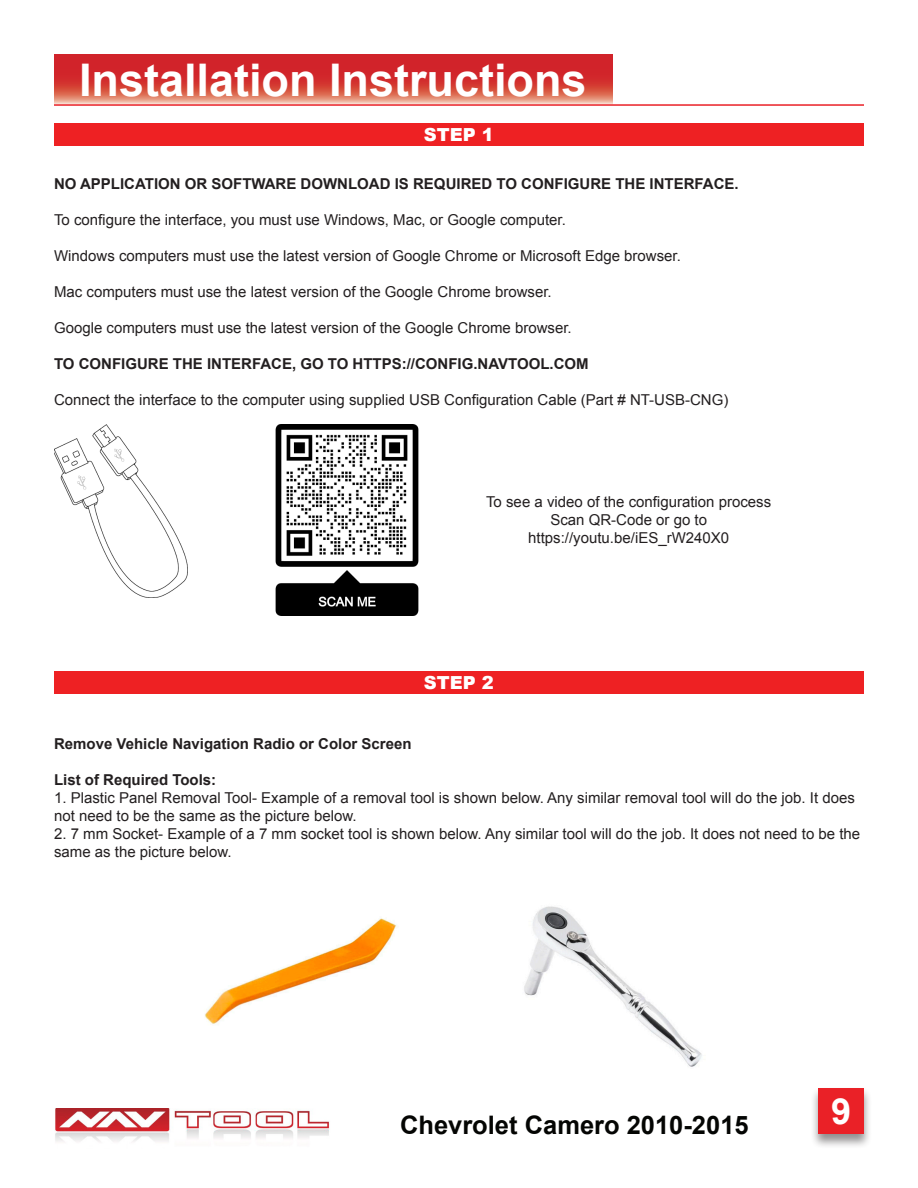
<style>
.page{position:relative;width:918px;height:1188px;background:#fff}
.page>*{position:absolute;margin:0;border:0;box-sizing:border-box;transform-origin:0 0}
.t1{font:700 45px "Arial";color:#fff}
.t2{font:700 36px "Arial";color:#fff}
.t3{font:700 25.5px "Arial";color:#040503}
.t4{font:900 18px "Arial";color:#fff}
.Paragraph_Style_1{font:15px/18px "Arial";color:#231f20}
.Paragraph_Style_1-2{font:700 15px "Arial";color:#231f20}
</style>
<div class="page">
<img style="left:55px;top:1108px;width:275px;height:34px">
<div style="left:810px;top:1087px;width:62px;height:62px;background:#231f20;opacity:.5"></div>
<div style="left:818px;top:1088px;width:46px;height:46px;background:#ea2127"></div>
<svg style="left:54px;top:54px;width:558px;height:50px;background:#d74540"></svg>
<hr style="left:54px;top:104px;width:810px;height:2px;background:#ea2127">
<img style="left:54px;top:424px;width:134px;height:173px">
<img style="left:275px;top:424px;width:144px;height:191px">
<img style="left:205px;top:918px;width:192px;height:106px">
<img style="left:524px;top:906px;width:178px;height:161px">
<div style="left:308px;top:984px;width:100px;height:97px;background:#fff"></div>
<div style="left:54px;top:672px;width:810px;height:22px;background:#ee2123"></div>
<div style="left:54px;top:123px;width:810px;height:22px;background:#ee2123"></div>
<p class="t1" style="left:79px;top:50px;width:509px">Installation Instructions</p>
<p class="t4" style="left:424px;top:121px;width:71px">STEP 1</p>
<p class="Paragraph_Style_1-2" style="left:54px;top:174px;width:686px">NO APPLICATION OR SOFTWARE DOWNLOAD IS REQUIRED TO CONFIGURE THE INTERFACE.</p>
<p class="Paragraph_Style_1" style="left:54px;top:211px;width:513px">To configure the interface, you must use Windows, Mac, or Google computer.</p>
<p class="Paragraph_Style_1" style="left:54px;top:247px;width:628px">Windows computers must use the latest version of Google Chrome or Microsoft Edge browser.</p>
<p class="Paragraph_Style_1" style="left:54px;top:283px;width:499px">Mac computers must use the latest version of the Google Chrome browser.</p>
<p class="Paragraph_Style_1" style="left:54px;top:319px;width:519px">Google computers must use the latest version of the Google Chrome browser.</p>
<p class="Paragraph_Style_1-2" style="left:54px;top:354px;width:536px">TO CONFIGURE THE INTERFACE, GO TO HTTPS://CONFIG.NAVTOOL.COM</p>
<p class="Paragraph_Style_1" style="left:54px;top:391px;width:676px">Connect the interface to the computer using supplied USB Configuration Cable (Part # NT-USB-CNG)</p>
<p class="Paragraph_Style_1" style="left:486px;top:493px;width:287px">To see a video of the configuration process</p>
<p class="Paragraph_Style_1" style="left:550px;top:511px;width:158px">Scan QR-Code or go to</p>
<p class="Paragraph_Style_1" style="left:528px;top:529px;width:202px">https://youtu.be/iES_rW240X0</p>
<p class="t4" style="left:424px;top:670px;width:71px">STEP 2</p>
<p class="Paragraph_Style_1-2" style="left:54px;top:734px;width:359px">Remove Vehicle Navigation Radio or Color Screen</p>
<p class="Paragraph_Style_1-2" style="left:54px;top:770px;width:164px">List of Required Tools:</p>
<p class="Paragraph_Style_1" style="left:54px;top:789px;width:802px">1. Plastic Panel Removal Tool- Example of a removal tool is shown below. Any similar removal tool will do the job. It does not need to be the same as the picture below.</p>
<p class="Paragraph_Style_1" style="left:54px;top:825px;width:808px">2. 7 mm Socket- Example of a 7 mm socket tool is shown below. Any similar tool will do the job. It does not need to be the same as the picture below.</p>
<h3 class="t3" style="left:400px;top:1108px;width:350px">Chevrolet Camero 2010-2015</h3>
<h2 class="t2" style="left:831px;top:1088px;width:22px">9</h2>
</div>
